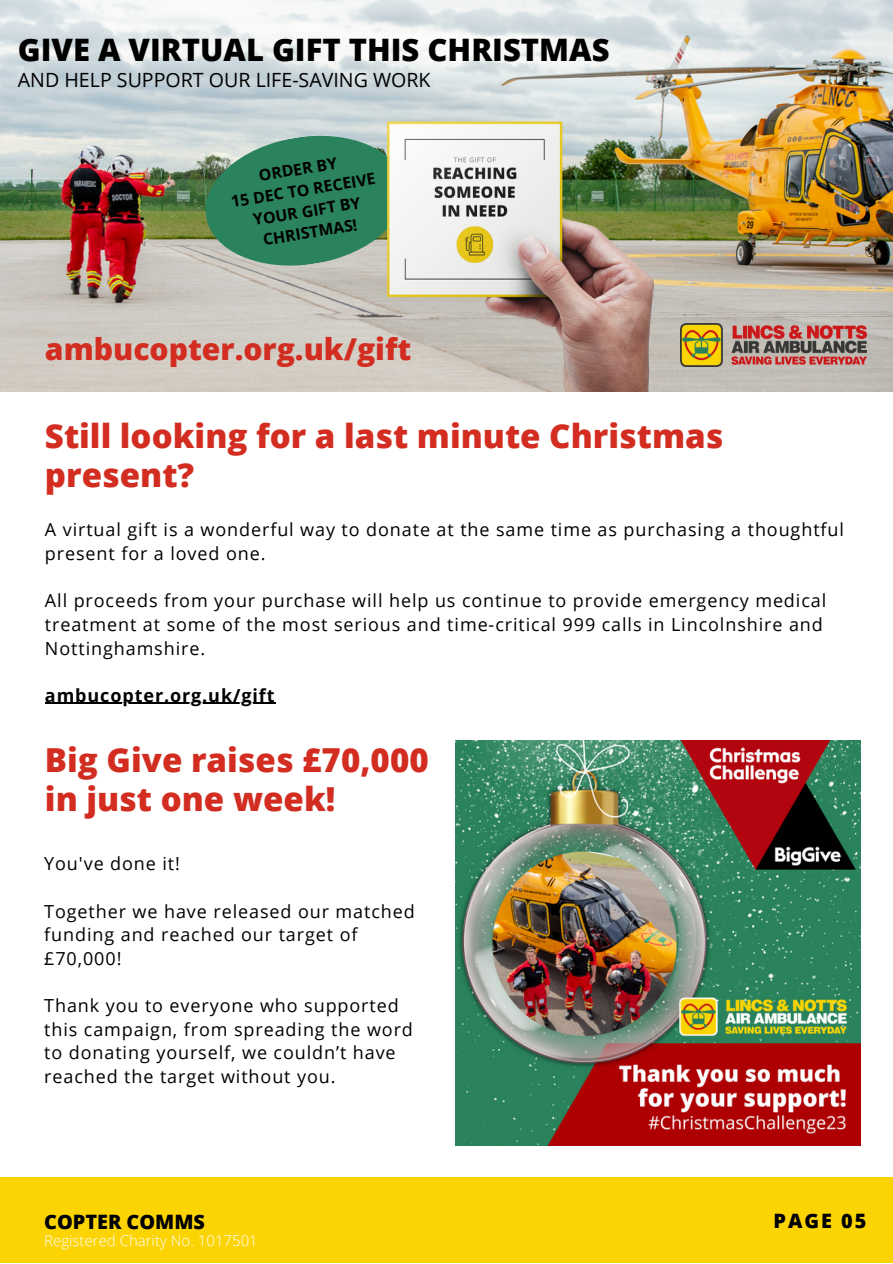
<style>
.page{position:relative;width:893px;height:1264px;background:#fff}
.page>*{position:absolute;margin:0;border:0;box-sizing:border-box;transform-origin:0 0}
.t1{font:800 33px/39.3px "Open Sans";color:#d22d20}
.t2{font:800 30.9px "Open Sans";color:#000}
.t3{font:800 30.15px "Open Sans";color:#d22d20}
.t4{font:800 19.8px "Open Sans";color:#000}
.t5{font:19.65px "Open Sans";color:#000}
.t6{font:18px/23.5px "Open Sans";letter-spacing:.05em;color:#000}
.t7{font:700 18px "Open Sans";letter-spacing:.05em;color:#000}
.t8{font:700 15.9px/21.3px "Open Sans";color:#000;text-align:center}
.t9{font:300 15px "Open Sans";color:#fff}
</style>
<div class="page">
<div style="left:0;top:1176px;width:892px;height:86px;background:#fcd404"></div>
<img style="left:0;top:0;width:892px;height:391px">
<svg style="left:200px;top:129px;width:185px;height:143px"></svg>
<img style="left:385px;top:122px;width:270px;height:269px">
<img style="left:680px;top:323px;width:186px;height:43px">
<img style="left:455px;top:740px;width:405px;height:405px">
<hr style="left:45px;top:703px;width:230px;height:1px;background:#000">
<p class="t2" style="left:18px;top:28px;width:593px">GIVE A VIRTUAL GIFT THIS CHRISTMAS</p>
<p class="t5" style="left:18px;top:66px;width:414px">AND HELP SUPPORT OUR LIFE-SAVING WORK</p>
<p class="t8" style="left:257px;top:164px;width:80px;rotate:-9deg">ORDER BY</p>
<p class="t8" style="left:230px;top:190px;width:147px;rotate:-9deg">15 DEC TO RECEIVE<br>YOUR GIFT BY<br>CHRISTMAS!</p>
<p class="t3" style="left:45px;top:328px;width:368px">ambucopter.org.uk/gift</p>
<p class="t1" style="left:45px;top:415px;width:680px">Still looking for a last minute Christmas present?</p>
<p class="t6" style="left:45px;top:517px;width:800px">A virtual gift is a wonderful way to donate at the same time as purchasing a thoughtful present for a loved one.</p>
<p class="t6" style="left:45px;top:588px;width:782px">All proceeds from your purchase will help us continue to provide emergency medical treatment at some of the most serious and time-critical 999 calls in Lincolnshire and<br>Nottinghamshire.</p>
<p class="t7" style="left:45px;top:682px;width:231px">ambucopter.org.uk/gift</p>
<p class="t1" style="left:45px;top:739px;width:385px">Big Give raises £70,000 in just one week!</p>
<p class="t6" style="left:44px;top:851px;width:137px">You've done it!</p>
<p class="t6" style="left:44px;top:898px;width:372px">Together we have released our matched funding and reached our target of £70,000!</p>
<p class="t6" style="left:44px;top:993px;width:370px">Thank you to everyone who supported this campaign, from spreading the word to donating yourself, we couldn’t have reached the target without you.</p>
<p class="t4" style="left:44px;top:1207px;width:162px">COPTER COMMS</p>
<p class="t4" style="left:773px;top:1206px;width:94px">PAGE 05</p>
<p class="t9" style="left:44px;top:1230px;width:215px">Registered Charity No. 1017501</p>
</div>
